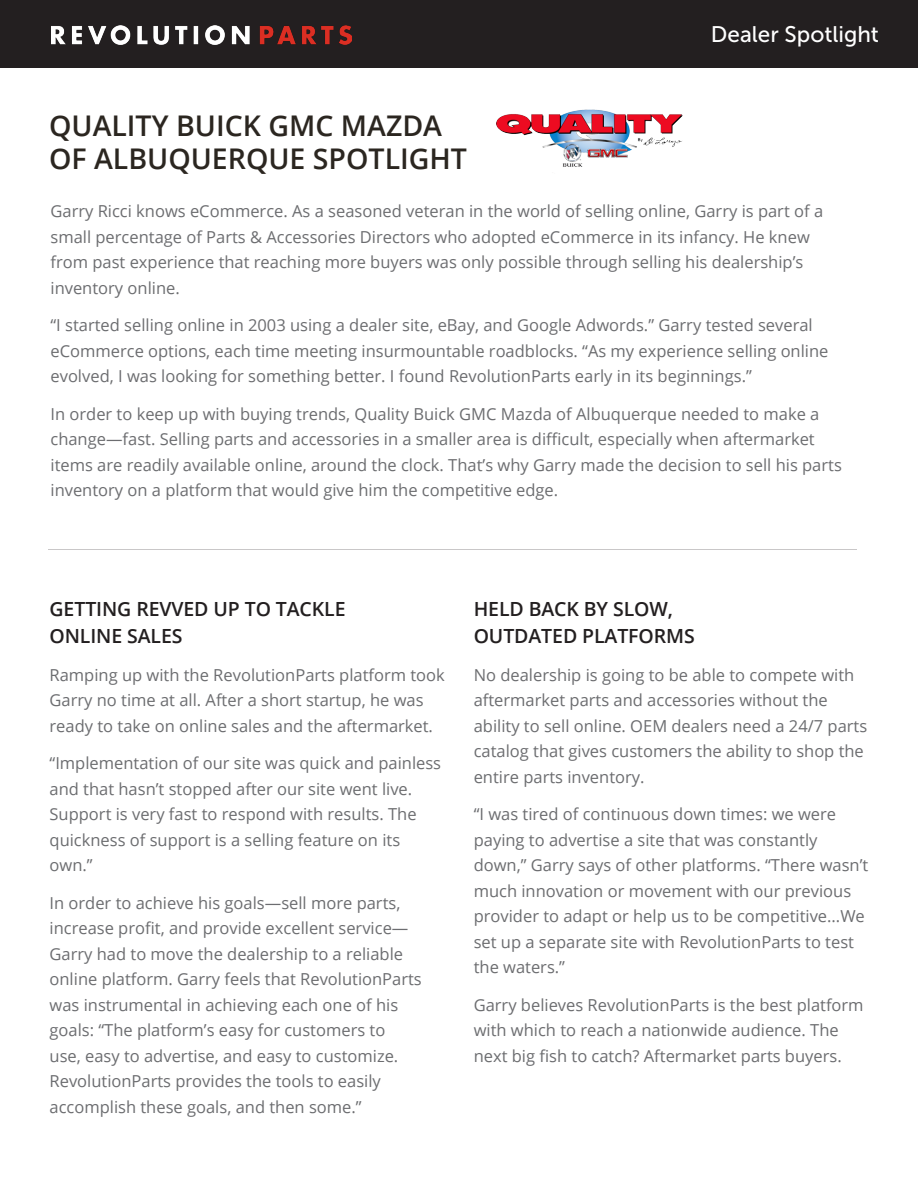
<style>
.page{position:relative;width:918px;height:1188px;background:#fff}
.page>*{position:absolute;margin:0;border:0;box-sizing:border-box;transform-origin:0 0}
.t1{font:600 28.5px/33px "Open Sans";color:#2b2620}
.t2{font:22.5px "Museo Sans 500";color:#fff}
.Header_Sections{font:600 19.5px/27px "Open Sans";letter-spacing:-.005em;color:#231f20}
.t3{font:16.5px/25.5px "Open Sans";color:#6c6d70}
</style>
<div class="page">
<hr style="left:48px;top:549px;width:809px;height:1px;background:#c9c7c8">
<img style="left:496px;top:110px;width:186px;height:57px">
<div style="left:0;top:0;width:918px;height:68px;background:#231f20"></div>
<img style="left:52px;top:25px;width:299px;height:19px">
<p class="t1" style="left:49px;top:108px;width:419px">QUALITY BUICK GMC MAZDA<br>OF ALBUQUERQUE SPOTLIGHT</p>
<p class="t2" style="left:711px;top:22px;width:170px">Dealer Spotlight</p>
<p class="t3" style="left:51px;top:198px;width:774px">Garry Ricci knows eCommerce. As a seasoned veteran in the world of selling online, Garry is part of a small percentage of Parts &amp; Accessories Directors who adopted eCommerce in its infancy. He knew from past experience that reaching more buyers was only possible through selling his dealership’s inventory online.</p>
<p class="t3" style="left:51px;top:312px;width:780px">“I started selling online in 2003 using a dealer site, eBay, and Google Adwords.” Garry tested several eCommerce options, each time meeting insurmountable roadblocks. “As my experience selling online evolved, I was looking for something better. I found RevolutionParts early in its beginnings.”</p>
<p class="t3" style="left:51px;top:401px;width:793px">In order to keep up with buying trends, Quality Buick GMC Mazda of Albuquerque needed to make a change—fast. Selling parts and accessories in a smaller area is difficult, especially when aftermarket items are readily available online, around the clock. That’s why Garry made the decision to sell his parts inventory on a platform that would give him the competitive edge.</p>
<p class="Header_Sections" style="left:50px;top:595px;width:298px">GETTING REVVED UP TO TACKLE<br>ONLINE SALES</p>
<p class="t3" style="left:50px;top:661px;width:397px">Ramping up with the RevolutionParts platform took<br>Garry no time at all. After a short startup, he was ready to take on online sales and the aftermarket.</p>
<p class="t3" style="left:50px;top:750px;width:393px">“Implementation of our site was quick and painless and that hasn’t stopped after our site went live.<br>Support is very fast to respond with results. The quickness of support is a selling feature on its own.”</p>
<p class="t3" style="left:50px;top:889px;width:374px">In order to achieve his goals—sell more parts, increase profit, and provide excellent service— Garry had to move the dealership to a reliable online platform. Garry feels that RevolutionParts was instrumental in achieving each one of his goals: “The platform’s easy for customers to<br>use, easy to advertise, and easy to customize.<br>RevolutionParts provides the tools to easily accomplish these goals, and then some.”</p>
<p class="Header_Sections" style="left:474px;top:595px;width:223px">HELD BACK BY SLOW,<br>OUTDATED PLATFORMS</p>
<p class="t3" style="left:474px;top:661px;width:395px">No dealership is going to be able to compete with aftermarket parts and accessories without the ability to sell online. OEM dealers need a 24/7 parts catalog that gives customers the ability to shop the entire parts inventory.</p>
<p class="t3" style="left:474px;top:801px;width:396px">“I was tired of continuous down times: we were paying to advertise a site that was constantly down,” Garry says of other platforms. “There wasn’t much innovation or movement with our previous provider to adapt or help us to be competitive...We set up a separate site with RevolutionParts to test the waters.”</p>
<p class="t3" style="left:474px;top:991px;width:391px">Garry believes RevolutionParts is the best platform with which to reach a nationwide audience. The next big fish to catch? Aftermarket parts buyers.</p>
</div>
